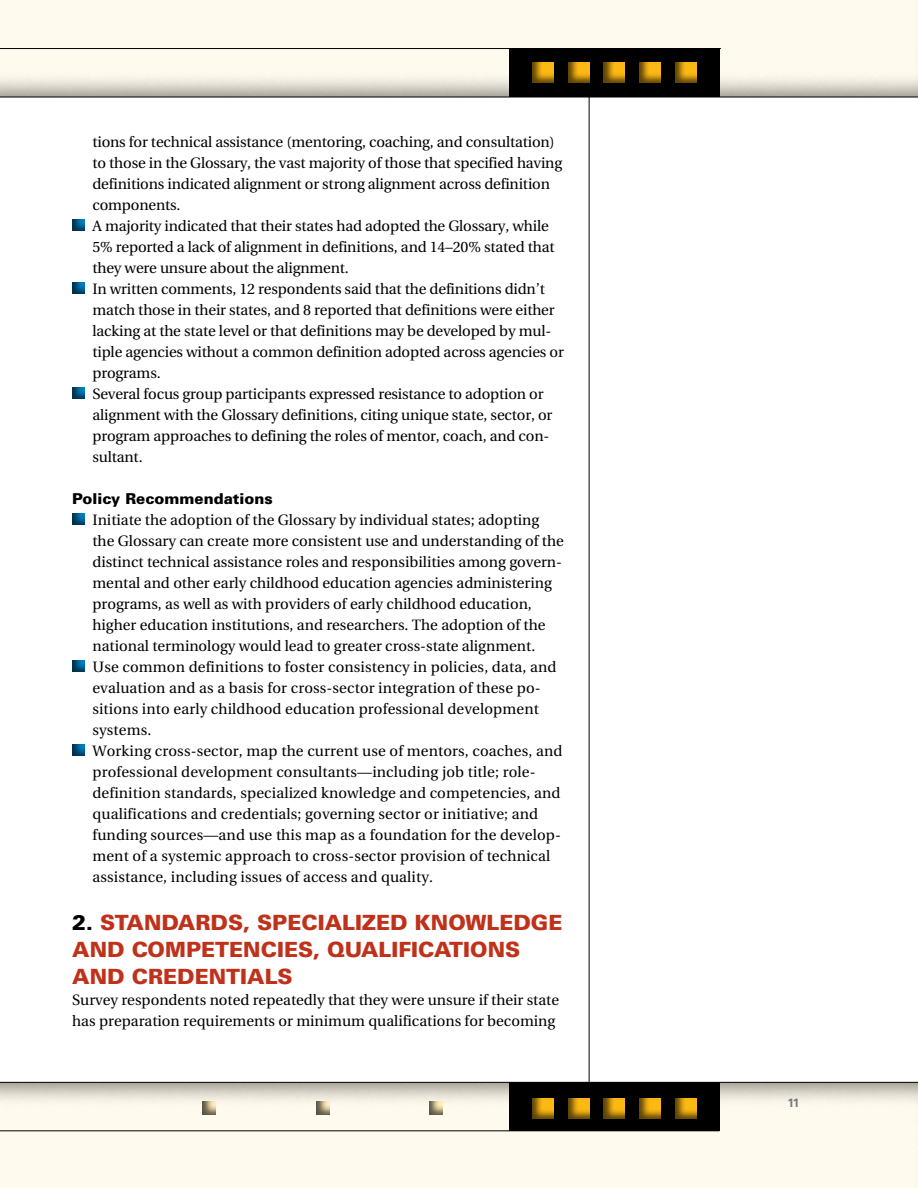
<style>
.page{position:relative;width:918px;height:1188px;background:#fff}
.page>*{position:absolute;margin:0;border:0;box-sizing:border-box;transform-origin:0 0}
.t1{font:900 21px/27px "Univers LT Std";color:#c0311a}
.t2{font:15px/21px "Utopia";color:#000}
.t3{font:900 15px "Univers LT Std";color:#000}
.t4{font:700 12px "Univers LT Std";color:#77787b}
.s1{color:#000}
</style>
<div class="page">
<div style="left:0;top:1076px;width:918px;height:112px;background:#000;opacity:.45"></div>
<hr style="left:0;top:1082px;width:918px;height:1px;background:#000">
<div style="left:0;top:0;width:918px;height:99px;background:#000;opacity:.45"></div>
<div style="left:510px;top:49px;width:210px;height:48px;background:#000"></div>
<div style="left:510px;top:1083px;width:210px;height:48px;background:#000"></div>
<div style="left:673px;top:60px;width:24px;height:23px;background:#000;opacity:.65"></div>
<div style="left:673px;top:1096px;width:24px;height:22px;background:#000;opacity:.65"></div>
<div style="left:637px;top:60px;width:24px;height:23px;background:#000;opacity:.65"></div>
<div style="left:637px;top:1096px;width:24px;height:22px;background:#000;opacity:.65"></div>
<div style="left:601px;top:60px;width:24px;height:23px;background:#000;opacity:.65"></div>
<div style="left:601px;top:1096px;width:24px;height:22px;background:#000;opacity:.65"></div>
<div style="left:566px;top:60px;width:24px;height:23px;background:#000;opacity:.65"></div>
<div style="left:566px;top:1096px;width:24px;height:22px;background:#000;opacity:.65"></div>
<div style="left:530px;top:60px;width:24px;height:23px;background:#000;opacity:.65"></div>
<div style="left:530px;top:1096px;width:24px;height:22px;background:#000;opacity:.65"></div>
<div style="left:201px;top:1099px;width:16px;height:16px;background:#000;opacity:.65"></div>
<div style="left:315px;top:1099px;width:16px;height:16px;background:#000;opacity:.65"></div>
<div style="left:427px;top:1099px;width:16px;height:16px;background:#000;opacity:.65"></div>
<hr style="left:0;top:1131px;width:719px;height:1px;background:#000">
<hr style="left:0;top:48px;width:721px;height:1px;background:#000">
<hr style="left:0;top:97px;width:918px;height:1px;background:#000">
<hr style="left:589px;top:88px;width:1px;height:994px;background:#000">
<div style="left:66px;top:212px;width:34px;height:24px;background:#000;opacity:.65"></div>
<div style="left:66px;top:275px;width:34px;height:24px;background:#000;opacity:.65"></div>
<div style="left:66px;top:380px;width:34px;height:24px;background:#000;opacity:.65"></div>
<div style="left:66px;top:506px;width:34px;height:24px;background:#000;opacity:.65"></div>
<div style="left:66px;top:653px;width:34px;height:24px;background:#000;opacity:.65"></div>
<div style="left:66px;top:737px;width:34px;height:24px;background:#000;opacity:.65"></div>
<p class="t2" style="left:92px;top:132px;width:473px">tions for technical assistance (mentoring, coaching, and consultation) to those in the Glossary, the vast majority of those that specified having definitions indicated alignment or strong alignment across definition components.<br>A majority indicated that their states had adopted the Glossary, while 5% reported a lack of alignment in definitions, and 14–20% stated that they were unsure about the alignment.<br>In written comments, 12 respondents said that the definitions didn’t match those in their states, and 8 reported that definitions were either lacking at the state level or that definitions may be developed by mul&shy;tiple agencies without a common definition adopted across agencies or programs.<br>Several focus group participants expressed resistance to adoption or alignment with the Glossary definitions, citing unique state, sector, or program approaches to defining the roles of mentor, coach, and con&shy;sultant.</p>
<p class="t3" style="left:72px;top:489px;width:202px">Policy Recommendations</p>
<p class="t2" style="left:92px;top:510px;width:473px">Initiate the adoption of the Glossary by individual states; adopting the Glossary can create more consistent use and understanding of the distinct technical assistance roles and responsibilities among govern&shy;mental and other early childhood education agencies administering programs, as well as with providers of early childhood education, higher education institutions, and researchers. The adoption of the national terminology would lead to greater cross-state alignment.<br>Use common definitions to foster consistency in policies, data, and evaluation and as a basis for cross-sector integration of these po&shy;sitions into early childhood education professional development systems.<br>Working cross-sector, map the current use of mentors, coaches, and professional development consultants—including job title; role&shy;definition standards, specialized knowledge and competencies, and qualifications and credentials; governing sector or initiative; and funding sources—and use this map as a foundation for the develop&shy;ment of a systemic approach to cross-sector provision of technical assistance, including issues of access and quality.</p>
<h1 class="t1" style="left:72px;top:909px;width:492px"><span class="s1">2.</span> STANDARDS, SPECIALIZED KNOWLEDG E<br>AND COMPETENCIES, QUALIFICATIONS<br>AND CREDENTIALS</h1>
<p class="t2" style="left:72px;top:990px;width:488px">Survey respondents noted repeatedly that they were unsure if their state has preparation requirements or minimum qualifications for becoming</p>
<p class="t4" style="left:787px;top:1095px;width:14px">11</p>
</div>
